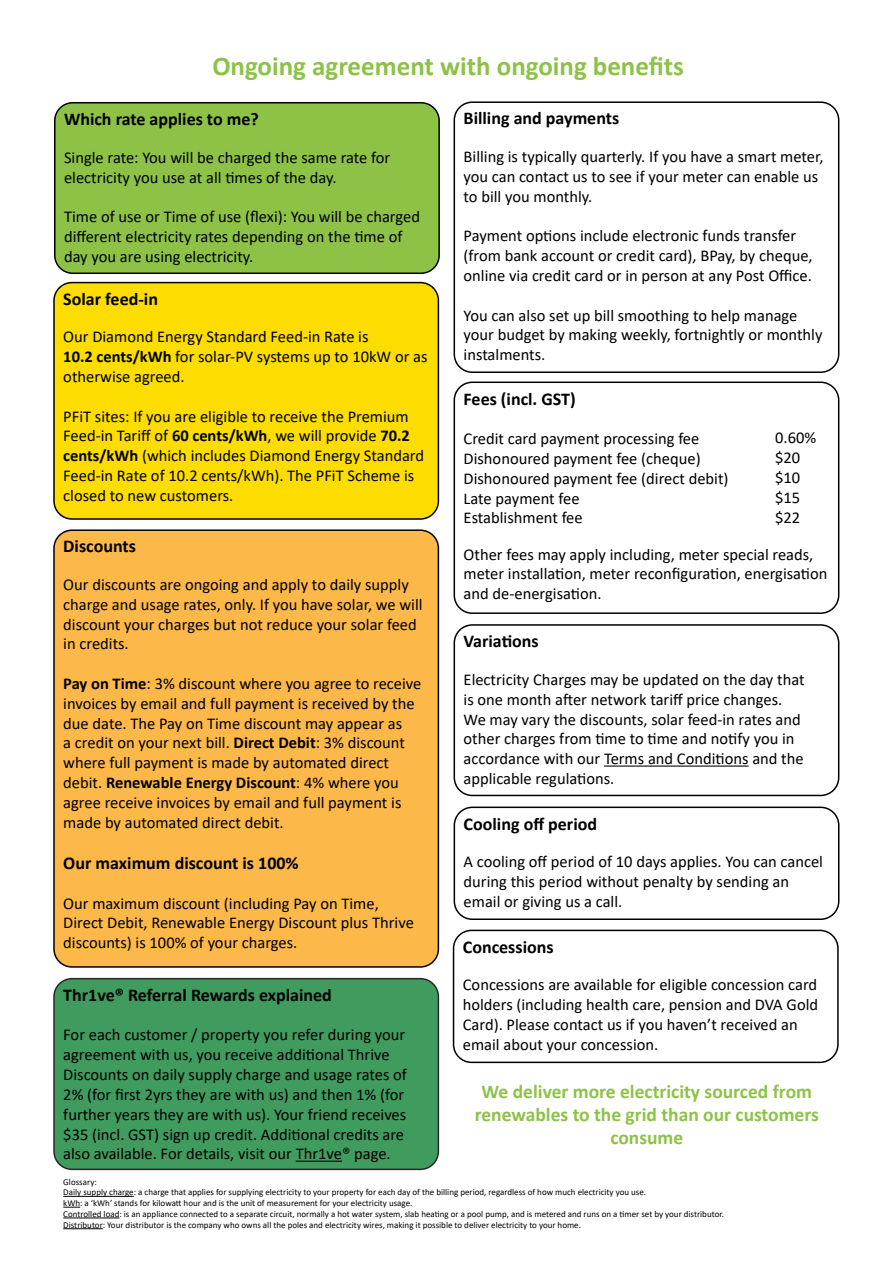
<style>
.page{position:relative;width:893px;height:1263px;background:#fff}
.page>*{position:absolute;margin:0;border:0;box-sizing:border-box;transform-origin:0 0}
.t1{font:700 27px "Calibri";color:#8dc247}
.t2{font:700 19.5px/23.4px "Calibri";color:#8dc247;text-align:center}
.t3{font:700 18px "Calibri";color:#000}
.t4{font:16.5px/19.8px "Calibri";color:#000}
.t5{font:9px/10.8px "Calibri";color:#000}
.s1{font-weight:700}
</style>
<div class="page">
<hr style="left:63px;top:1196px;width:71px;height:1px;background:#000">
<svg style="left:63px;top:1207px;width:17px;height:1px"></svg>
<hr style="left:63px;top:1218px;width:56px;height:1px;background:#000">
<hr style="left:63px;top:1228px;width:40px;height:1px;background:#000">
<div style="left:55px;top:103px;width:384px;height:170px;background:#8dc247;border-radius:18px"></div>
<div style="left:54px;top:102px;width:386px;height:172px;border:2px solid #000;border-radius:18px"></div>
<div style="left:54px;top:530px;width:384px;height:437px;background:#fdb84a;border-radius:18px"></div>
<div style="left:53px;top:529px;width:386px;height:439px;border:2px solid #000;border-radius:18px"></div>
<div style="left:54px;top:283px;width:384px;height:236px;background:#fddd00;border-radius:18px"></div>
<div style="left:53px;top:282px;width:386px;height:238px;border:2px solid #000;border-radius:18px"></div>
<hr style="left:604px;top:765px;width:145px;height:2px;background:#000">
<div style="left:454px;top:101px;width:385px;height:272px;border:2px solid #000;border-radius:18px"></div>
<div style="left:454px;top:381px;width:385px;height:233px;border:2px solid #000;border-radius:18px"></div>
<div style="left:454px;top:806px;width:385px;height:114px;border:2px solid #000;border-radius:18px"></div>
<div style="left:453px;top:930px;width:386px;height:133px;border:2px solid #000;border-radius:18px"></div>
<div style="left:454px;top:624px;width:385px;height:172px;border:2px solid #000;border-radius:18px"></div>
<div style="left:54px;top:979px;width:384px;height:190px;background:#409b5f;border-radius:18px"></div>
<div style="left:53px;top:978px;width:386px;height:192px;border:2px solid #000;border-radius:18px"></div>
<hr style="left:296px;top:1160px;width:46px;height:2px;background:#000">
<h1 class="t1" style="left:212px;top:47px;width:473px">Ongoing agreement with ongoing benefits</h1>
<p class="t3" style="left:64px;top:106px;width:196px">Which rate applies to me?</p>
<p class="t4" style="left:64px;top:147px;width:328px">Single rate: You will be charged the same rate for electricity you use at all times of the day.</p>
<p class="t4" style="left:64px;top:206px;width:357px">Time of use or Time of use (flexi): You will be charged different electricity rates depending on the time of day you are using electricity.</p>
<p class="t3" style="left:464px;top:106px;width:157px">Billing and payments</p>
<p class="t4" style="left:464px;top:146px;width:361px">Billing is typically quarterly. If you have a smart meter, you can contact us to see if your meter can enable us to bill you monthly.</p>
<p class="t4" style="left:464px;top:226px;width:351px">Payment options include electronic funds transfer (from bank account or credit card), BPay, by cheque, online via credit card or in person at any Post Office.</p>
<p class="t4" style="left:464px;top:305px;width:360px">You can also set up bill smoothing to help manage your budget by making weekly, fortnightly or monthly instalments.</p>
<p class="t3" style="left:464px;top:386px;width:114px">Fees (incl. GST)</p>
<p class="t4" style="left:464px;top:428px;width:266px">Credit card payment processing fee<br>Dishonoured payment fee (cheque)<br>Dishonoured payment fee (direct debit)<br>Late payment fee<br>Establishment fee</p>
<p class="t4" style="left:464px;top:544px;width:365px">Other fees may apply including, meter special reads, meter installation, meter reconfiguration, energisation and de-energisation.</p>
<p class="t3" style="left:63px;top:286px;width:96px">Solar feed-in</p>
<p class="t4" style="left:63px;top:327px;width:366px">Our Diamond Energy Standard Feed-in Rate is<br><span class="s1">10.2 cents/kWh</span> for solar-PV systems up to 10kW or as otherwise agreed.</p>
<p class="t4" style="left:63px;top:406px;width:362px">PFiT sites: If you are eligible to receive the Premium Feed-in Tariff of <span class="s1">60 cents/kWh</span>, we will provide <span class="s1">70.2 cents/kWh</span> (which includes Diamond Energy Standard Feed-in Rate of 10.2 cents/kWh). The PFiT Scheme is closed to new customers.</p>
<p class="t4" style="left:775px;top:427px;width:43px">0.60% $20 $10 $15 $22</p>
<p class="t3" style="left:63px;top:533px;width:74px">Discounts</p>
<p class="t4" style="left:63px;top:574px;width:361px">Our discounts are ongoing and apply to daily supply charge and usage rates, only. If you have solar, we will discount your charges but not reduce your solar feed in credits.</p>
<p class="t4" style="left:63px;top:673px;width:360px"><span class="s1">Pay on Time</span>: 3% discount where you agree to receive invoices by email and full payment is received by the due date. The Pay on Time discount may appear as<br>a credit on your next bill. <span class="s1">Direct Debit</span>: 3% discount where full payment is made by automated direct debit. <span class="s1">Renewable Energy Discount</span>: 4% where you agree receive invoices by email and full payment is made by automated direct debit.</p>
<p class="t3" style="left:63px;top:850px;width:237px">Our maximum discount is 100%</p>
<p class="t4" style="left:63px;top:893px;width:352px">Our maximum discount (including Pay on Time,<br>Direct Debit, Renewable Energy Discount plus Thrive discounts) is 100% of your charges.</p>
<p class="t3" style="left:464px;top:628px;width:77px">Variations</p>
<p class="t4" style="left:464px;top:669px;width:342px">Electricity Charges may be updated on the day that is one month after network tariff price changes.<br>We may vary the discounts, solar feed-in rates and other charges from time to time and notify you in accordance with our Terms and Conditions and the applicable regulations.</p>
<p class="t3" style="left:464px;top:811px;width:135px">Cooling off period</p>
<p class="t4" style="left:464px;top:851px;width:361px">A cooling off period of 10 days applies. You can cancel during this period without penalty by sending an email or giving us a call.</p>
<p class="t3" style="left:463px;top:934px;width:92px">Concessions</p>
<p class="t4" style="left:463px;top:975px;width:357px">Concessions are available for eligible concession card holders (including health care, pension and DVA Gold Card). Please contact us if you haven’t received an email about your concession.</p>
<p class="t3" style="left:63px;top:982px;width:270px">Thr1ve® Referral Rewards explained</p>
<p class="t4" style="left:63px;top:1025px;width:345px">For each customer / property you refer during your agreement with us, you receive additional Thrive Discounts on daily supply charge and usage rates of 2% (for first 2yrs they are with us) and then 1% (for further years they are with us). Your friend receives $35 (incl. GST) sign up credit. Additional credits are also available. For details, visit our Thr1ve® page.</p>
<p class="t2" style="left:475px;top:1079px;width:346px">We deliver more electricity sourced from renewables to the grid than our customers consume</p>
<p class="t5" style="left:63px;top:1176px;width:662px">Glossary:<br>Daily supply charge: a charge that applies for supplying electricity to your property for each day of the billing period, regardless of how much electricity you use.<br>kWh: a ‘kWh’ stands for kilowatt hour and is the unit of measurement for your electricity usage.<br>Controlled load: is an appliance connected to a separate circuit, normally a hot water system, slab heating or a pool pump, and is metered and runs on a timer set by your distributor.<br>Distributor: Your distributor is the company who owns all the poles and electricity wires, making it possible to deliver electricity to your home.</p>
</div>
